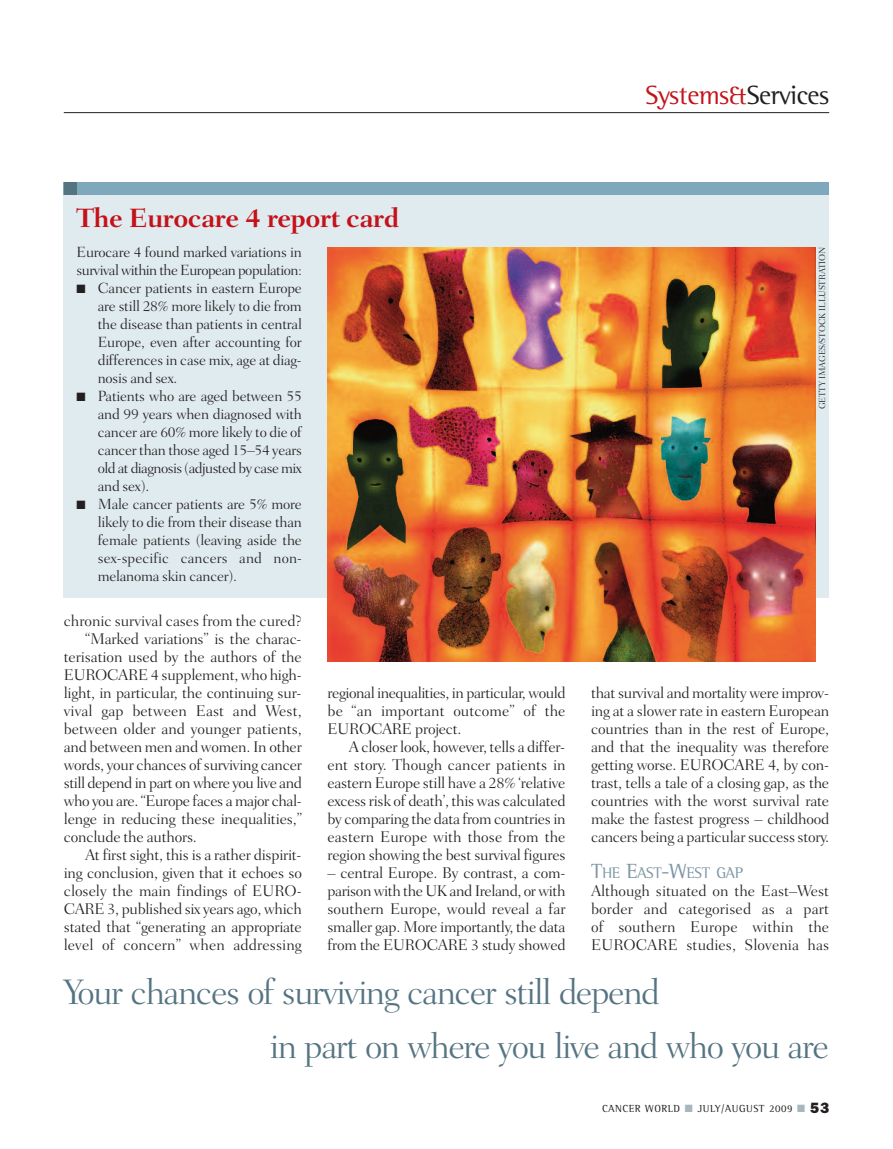
<style>
.page{position:relative;width:893px;height:1149px;background:#fff}
.page>*{position:absolute;margin:0;border:0;box-sizing:border-box;transform-origin:0 0}
.t1{font:300 36px/54px "Fairfield LH";letter-spacing:-.04em;color:#557482}
.t2{font:700 27px "Fairfield LH";letter-spacing:-.02em;color:#c4121a}
.t3{font:27px "Rotis Semi Serif";letter-spacing:-.015em;color:#c4121a}
.t4{font:300 15.75px/18px "Fairfield LH";letter-spacing:-.015em;color:#231f20;text-align:justify}
.t5{font:300 15.75px "Fairfield LH";letter-spacing:.005em;color:#231f20}
.t6{font:15.75px "Rotis Semi Serif";letter-spacing:-.02em;color:#7f98a5}
.t7{font:300 15px/18px "Fairfield LH";letter-spacing:-.015em;color:#231f20;text-align:justify}
.t8{font:300 15px/18px "Fairfield LH";letter-spacing:-.035em;color:#231f20}
.t9{font:10.5px "Rotis Semi Serif";letter-spacing:.05em;color:#231f20}
.t10{font:300 9px "Fairfield LH";letter-spacing:-.015em;color:#231f20}
.s1{color:#231f20}
.s2{font-size:21px}
.s3{color:#a8b6be}
.s4{font-family:"Franklin Gothic";font-weight:800;font-size:15px}
</style>
<div class="page">
<hr style="left:64px;top:112px;width:765px;height:1px;background:#231f20">
<div style="left:64px;top:188px;width:765px;height:409px;background:#e0ebf0"></div>
<div style="left:64px;top:181px;width:765px;height:13px;background:#7fa8bc"></div>
<div style="left:64px;top:181px;width:13px;height:13px;background:#557482"></div>
<img style="left:327px;top:247px;width:489px;height:414px">
<h2 class="t2" style="left:77px;top:206px;width:324px">The Eurocare 4 report card</h2>
<p class="t8" style="left:77px;top:244px;width:227px">Eurocare 4 found marked variations in survival within the European population:</p>
<p class="t7" style="left:98px;top:280px;width:206px;text-indent:-21px">■ Cancer patients in eastern Europe are still 28% more likely to die from the disease than patients in central Europe, even after accounting for differences in case mix, age at diag&shy;nosis and sex.</p>
<p class="t7" style="left:98px;top:388px;width:206px;text-indent:-21px">■ Patients who are aged between 55 and 99 years when diagnosed with cancer are 60% more likely to die of cancer than those aged 15–54 years old at diagnosis (adjusted by case mix and sex).</p>
<p class="t7" style="left:98px;top:496px;width:206px;text-indent:-21px">■ Male cancer patients are 5% more likely to die from their disease than female patients (leaving aside the sex-specific cancers and non&shy;melanoma skin cancer).</p>
<h2 class="t3" style="left:646px;top:86px;width:185px">Systems&amp;<span class="s1">Services</span></h2>
<p class="t10" style="left:818px;top:409px;width:164px;rotate:-90deg">GETTY IMAGES/STOCK ILLUSTRATION</p>
<p class="t4" style="left:64px;top:612px;width:240px">chronic survival cases from the cured?</p>
<p class="t4" style="left:85px;top:630px;width:218px">“Marked variations” is the charac-</p>
<p class="t4" style="left:64px;top:648px;width:240px">terisation used by the authors of the</p>
<p class="t4" style="left:64px;top:666px;width:239px">EUROCARE 4 supplement, who high-</p>
<p class="t4" style="left:64px;top:684px;width:239px">light, in particular, the continuing sur-</p>
<p class="t5" style="left:64px;top:704px;width:240px">vival gap between East and West,</p>
<p class="t4" style="left:64px;top:720px;width:240px">between older and younger patients,</p>
<p class="t4" style="left:64px;top:738px;width:240px">and between men and women. In other</p>
<p class="t4" style="left:64px;top:756px;width:240px">words, your chances of surviving cancer</p>
<p class="t4" style="left:64px;top:774px;width:240px">still depend in part on where you live and</p>
<p class="t4" style="left:64px;top:792px;width:239px">who you are. “Europe faces a major chal-</p>
<p class="t4" style="left:64px;top:810px;width:240px">lenge in reducing these inequalities,”</p>
<p class="t4" style="left:64px;top:828px;width:135px">conclude the authors.</p>
<p class="t4" style="left:85px;top:846px;width:218px">At first sight, this is a rather dispirit-</p>
<p class="t4" style="left:64px;top:864px;width:240px">ing conclusion, given that it echoes so</p>
<p class="t4" style="left:64px;top:882px;width:239px">closely the main findings of EURO-</p>
<p class="t4" style="left:64px;top:900px;width:240px">CARE 3, published six years ago, which</p>
<p class="t4" style="left:64px;top:918px;width:240px">stated that “generating an appropriate</p>
<p class="t5" style="left:64px;top:938px;width:240px">level of concern” when addressing</p>
<p class="t4" style="left:591px;top:684px;width:240px">that survival and mortality were improv&shy;ing at a slower rate in eastern European countries than in the rest of Europe, and that the inequality was therefore getting worse. EUROCARE 4, by con&shy;trast, tells a tale of a closing gap, as the countries with the worst survival rate make the fastest progress – childhood cancers being a particular success story.</p>
<p class="t6" style="left:591px;top:866px;width:154px"><span class="s2">T</span>HE <span class="s2">E</span>AST<span class="s2">-W</span>EST GAP</p>
<p class="t4" style="left:591px;top:882px;width:240px">Although situated on the East–West border and categorised as a part of southern Europe within the EUROCARE studies, Slovenia has</p>
<h1 class="t1" style="left:270px;top:967px;width:561px;text-indent:-206px">Your chances of surviving cancer still depend<br>in part on where you live and who you are</h1>
<p class="t4" style="left:327px;top:684px;width:240px">regional inequalities, in particular, would be “an important outcome” of the EUROCARE project.</p>
<p class="t4" style="left:327px;top:738px;width:240px;text-indent:21px">A closer look, however, tells a differ&shy;ent story. Though cancer patients in eastern Europe still have a 28% ‘relative excess risk of death’, this was calculated by comparing the data from countries in eastern Europe with those from the region showing the best survival figures</p>
<p class="t4" style="left:327px;top:864px;width:240px">– central Europe. By contrast, a com&shy;parison with the UK and Ireland, or with southern Europe, would reveal a far smaller gap. More importantly, the data from the EUROCARE 3 study showed</p>
<p class="t9" style="left:602px;top:1104px;width:229px">CANCER WORLD <span class="s3">■</span> JULY/AUGUST 2009 <span class="s3">■</span> <span class="s4">53</span></p>
</div>
